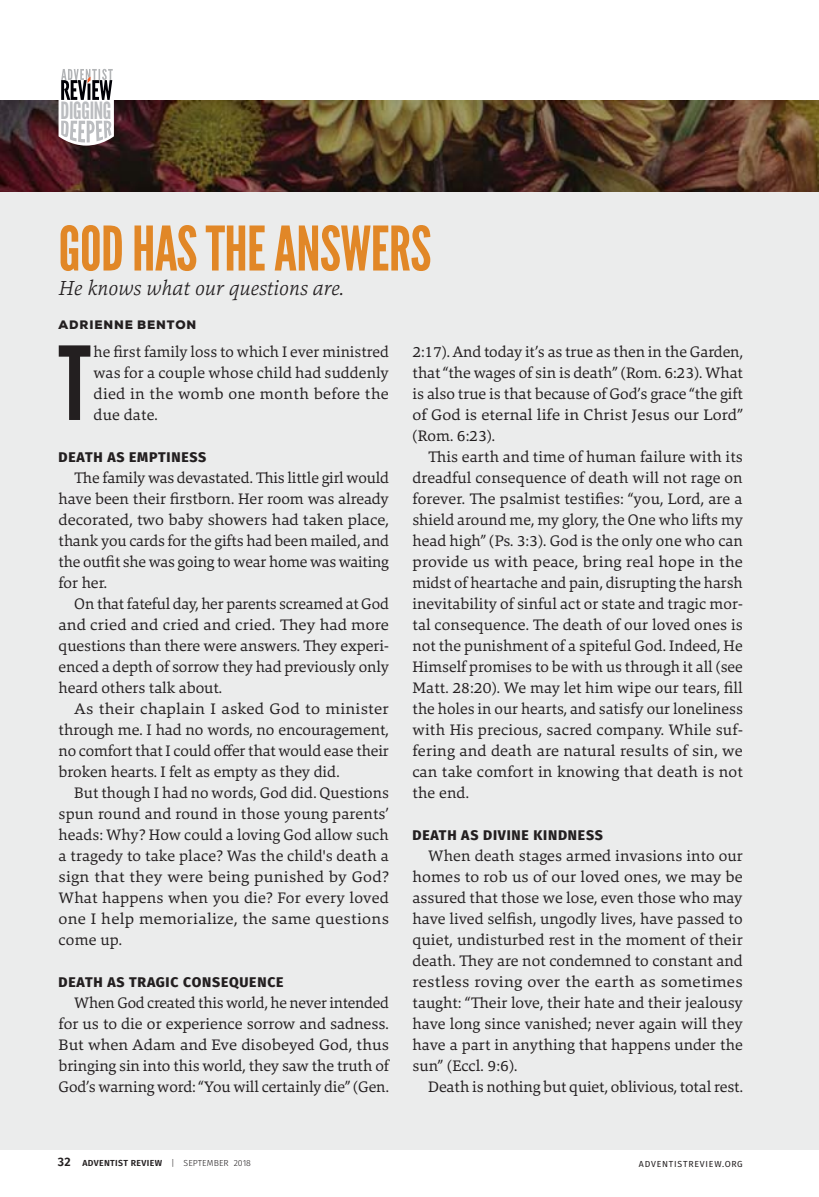
<style>
.page{position:relative;width:819px;height:1197px;background:#fff}
.page>*{position:absolute;margin:0;border:0;box-sizing:border-box;transform-origin:0 0}
.t1{font:101.5px "League Gothic";color:#231f20}
.t2{font:61.25px "League Gothic";letter-spacing:-.01em;color:#e18727}
.t3{font:23.8px "League Gothic";letter-spacing:-.01em;color:#bbbdc0}
.t4{font:italic 300 21px "Danton";color:#231f20}
.t5{font:15.75px/21px "Danton";color:#231f20;text-align:justify}
.t6{font:15.75px/21px "Danton";color:#231f20;text-align:justify;scale:1.05 1}
.t7{font:800 14px "Fira Sans";letter-spacing:.055em;color:#231f20}
.t8{font:900 12.25px "Nexa";letter-spacing:.07em;color:#231f20}
.t9{font:600 8.75px "Fira Sans";letter-spacing:.04em;color:#231f20}
.t10{font:8.75px "Fira Sans";letter-spacing:.09em;color:#231f20}
.s1{font-size:12.25px}
.s2{font-weight:300}
</style>
<div class="page">
<img style="left:0;top:101px;width:819px;height:92px">
<div style="left:0;top:193px;width:819px;height:957px;background:#ebecec"></div>
<svg style="left:59px;top:69px;width:55px;height:77px"></svg>
<h3 class="t3" style="left:60px;top:102px;width:53px">DIGGING</h3>
<h2 class="t2" style="left:59px;top:227px;width:374px">GOD HAS THE ANSWERS</h2>
<h3 class="t4" style="left:59px;top:279px;width:287px">He knows what our questions are.</h3>
<p class="t8" style="left:59px;top:318px;width:139px">ADRIENNE BENTON</p>
<h1 class="t1" style="left:59px;top:348px;width:34px">T</h1>
<p class="t5" style="left:94px;top:343px;width:297px">he first family loss to which I ever ministred was for a couple whose child had suddenly died in the womb one month before the due date.</p>
<p class="t7" style="left:59px;top:450px;width:149px">DEATH AS EMPTINESS</p>
<p class="t5" style="left:59px;top:469px;width:332px;text-indent:16px">The family was devastated. This little girl would have been their firstborn. Her room was already decorated, two baby showers had taken place, thank you cards for the gifts had been mailed, and the outfit she was going to wear home was waiting for her.</p>
<p class="t5" style="left:59px;top:595px;width:332px;text-indent:16px">On that fateful day, her parents screamed at God and cried and cried and cried. They had more questions than there were answers. They experi&shy;enced a depth of sorrow they had previously only heard others talk about.</p>
<p class="t6" style="left:59px;top:700px;width:316px;text-indent:16px">As their chaplain I asked God to minister through me. I had no words, no encouragement, no comfort that I could offer that would ease their broken hearts. I felt as empty as they did.</p>
<p class="t5" style="left:59px;top:784px;width:332px;text-indent:16px">But though I had no words, God did. Questions spun round and round in those young parents’ heads: Why? How could a loving God allow such a tragedy to take place? Was the child's death a sign that they were being punished by God?<br>What happens when you die? For every loved one I help memorialize, the same questions come up.</p>
<p class="t7" style="left:59px;top:975px;width:226px">DEATH AS TRAGIC CONSEQUENCE</p>
<p class="t5" style="left:59px;top:994px;width:332px;text-indent:16px">When God created this world, he never intended for us to die or experience sorrow and sadness.<br>But when Adam and Eve disobeyed God, thus bringing sin into this world, they saw the truth of God’s warning word: “You will certainly die” (Gen.</p>
<p class="t5" style="left:412px;top:343px;width:332px">2:17). And today it’s as true as then in the Garden, that “the wages of sin is death” (Rom. 6:23). What is also true is that because of God’s grace “the gift of God is eternal life in Christ Jesus our Lord” (Rom. 6:23).</p>
<p class="t5" style="left:412px;top:448px;width:332px;text-indent:16px">This earth and time of human failure with its dreadful consequence of death will not rage on forever. The psalmist testifies: “you, Lord, are a shield around me, my glory, the One who lifts my head high” (Ps. 3:3). God is the only one who can provide us with peace, bring real hope in the midst of heartache and pain, disrupting the harsh inevitability of sinful act or state and tragic mor&shy;tal consequence. The death of our loved ones is not the punishment of a spiteful God. Indeed, He Himself promises to be with us through it all (see Matt. 28:20). We may let him wipe our tears, fill the holes in our hearts, and satisfy our loneliness with His precious, sacred company. While suf&shy;fering and death are natural results of sin, we can take comfort in knowing that death is not the end.</p>
<p class="t7" style="left:413px;top:828px;width:192px">DEATH AS DIVINE KINDNESS</p>
<p class="t5" style="left:412px;top:847px;width:332px;text-indent:16px">When death stages armed invasions into our homes to rob us of our loved ones, we may be assured that those we lose, even those who may have lived selfish, ungodly lives, have passed to quiet, undisturbed rest in the moment of their death. They are not condemned to constant and restless roving over the earth as sometimes taught: “Their love, their hate and their jealousy have long since vanished; never again will they have a part in anything that happens under the sun” (Eccl. 9:6).</p>
<p class="t5" style="left:428px;top:1078px;width:316px">Death is nothing but quiet, oblivious, total rest.</p>
<p class="t9" style="left:58px;top:1159px;width:195px"><span class="s1">32</span> ADVENTIST REVIEW <span class="s2">| SEPTEMBER 2018</span></p>
<p class="t10" style="left:639px;top:1160px;width:105px">ADVENTISTREVIEW.ORG</p>
</div>
